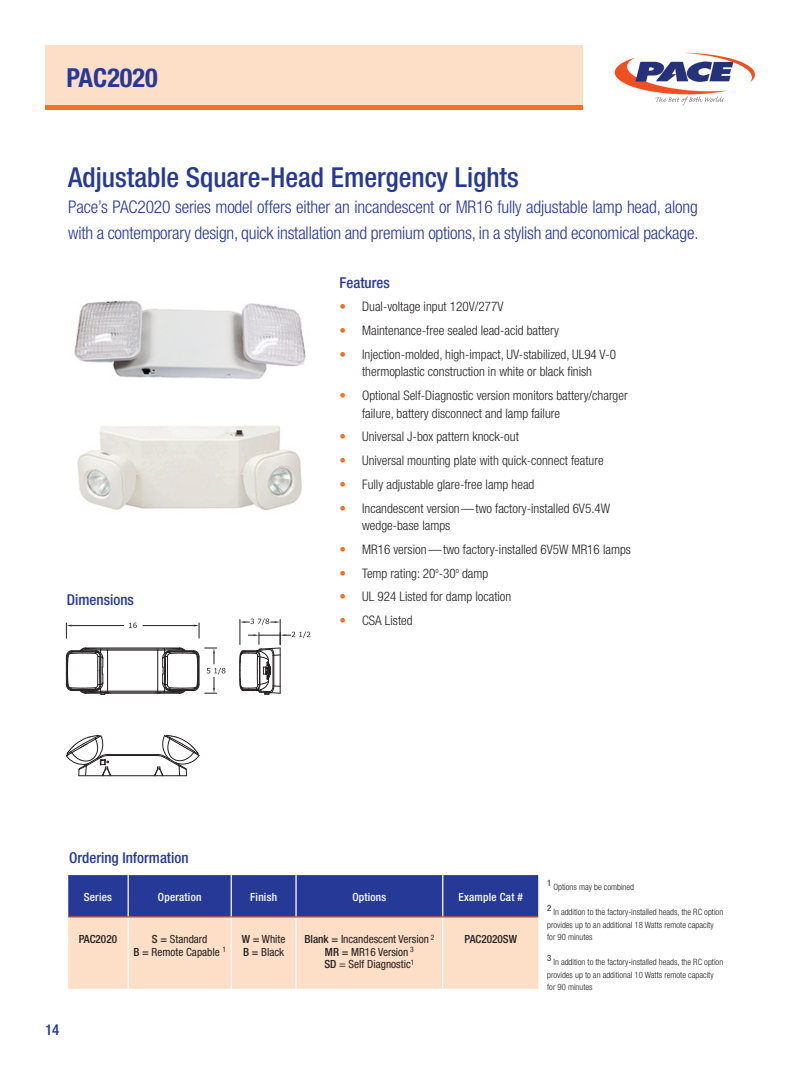
<style>
.page{position:relative;width:810px;height:1080px;background:#fff}
.page>*{position:absolute;margin:0;border:0;box-sizing:border-box;transform-origin:0 0}
.t1{font:500 condensed 27.5px "Helvetica Neue";color:#263996}
.t2{font:700 condensed 26.25px "Helvetica Neue";color:#263996}
.t3{font:300 condensed 17.5px/26.2px "Helvetica Neue";letter-spacing:-.01em;color:#263996}
.t4{font:500 condensed 15px "Helvetica Neue";color:#263996}
.t5{font:300 condensed 13.12px/17.5px "Helvetica Neue";color:#231f20}
.t6{font:condensed 11.25px "Helvetica Neue";color:#231f20}
.t7{font:500 condensed 11.25px "Helvetica Neue";letter-spacing:.02em;color:#fff}
.t8{font:500 condensed 11.25px "Helvetica Neue";color:#231f20}
.t9{font:300 condensed 8.75px/12.5px "Helvetica Neue";color:#231f20}
.s1{color:#f37124}
.s2{font-weight:500}
</style>
<div class="page">
<img style="left:77px;top:425px;width:225px;height:86px">
<img style="left:74px;top:300px;width:232px;height:80px">
<div style="left:45px;top:45px;width:538px;height:62px;background:#fddec7"></div>
<div style="left:45px;top:105px;width:538px;height:5px;background:#f37124"></div>
<img style="left:614px;top:52px;width:142px;height:54px">
<img style="left:693px;top:96px;width:30px;height:6px">
<svg style="left:68px;top:875px;width:470px;height:114px;background:#aea2b5"></svg>
<hr style="left:128px;top:875px;width:1px;height:41px;background:#fff">
<hr style="left:231px;top:875px;width:1px;height:41px;background:#fff">
<hr style="left:295px;top:875px;width:2px;height:41px;background:#fff">
<hr style="left:442px;top:875px;width:1px;height:41px;background:#fff">
<hr style="left:128px;top:918px;width:1px;height:71px;background:#fff">
<hr style="left:231px;top:918px;width:1px;height:71px;background:#fff">
<hr style="left:295px;top:918px;width:2px;height:71px;background:#fff">
<hr style="left:442px;top:918px;width:1px;height:71px;background:#fff">
<hr style="left:68px;top:916px;width:60px;height:2px;background:#f37124">
<hr style="left:128px;top:916px;width:103px;height:2px;background:#f37124">
<hr style="left:231px;top:916px;width:65px;height:2px;background:#f37124">
<hr style="left:296px;top:916px;width:147px;height:2px;background:#f37124">
<hr style="left:443px;top:916px;width:95px;height:2px;background:#f37124">
<hr style="left:111px;top:693px;width:44px;height:1px;background:#231f20">
<hr style="left:108px;top:692px;width:50px;height:1px;background:#231f20">
<hr style="left:108px;top:691px;width:50px;height:1px;background:#231f20">
<hr style="left:108px;top:650px;width:50px;height:1px;background:#231f20">
<hr style="left:108px;top:649px;width:50px;height:1px;background:#231f20">
<hr style="left:86px;top:648px;width:94px;height:1px;background:#231f20">
<hr style="left:79px;top:776px;width:76px;height:1px;background:#231f20">
<hr style="left:155px;top:776px;width:32px;height:1px;background:#231f20">
<hr style="left:108px;top:755px;width:50px;height:1px;background:#231f20">
<hr style="left:108px;top:754px;width:50px;height:1px;background:#231f20">
<svg style="left:66px;top:735px;width:45px;height:41px"></svg>
<svg style="left:154px;top:735px;width:45px;height:41px"></svg>
<svg style="left:66px;top:648px;width:45px;height:47px"></svg>
<hr style="left:72px;top:625px;width:52px;height:1px;background:#231f20">
<hr style="left:143px;top:625px;width:51px;height:1px;background:#231f20">
<svg style="left:66px;top:623px;width:6px;height:15px"></svg>
<svg style="left:194px;top:623px;width:6px;height:15px"></svg>
<svg style="left:129px;top:623px;width:8px;height:5px"></svg>
<svg style="left:155px;top:648px;width:70px;height:46px"></svg>
<svg style="left:240px;top:618px;width:70px;height:77px"></svg>
<p class="t2" style="left:66px;top:62px;width:93px">PAC2020</p>
<p class="t1" style="left:68px;top:161px;width:452px">Adjustable Square-Head Emergency Lights</p>
<p class="t3" style="left:68px;top:194px;width:632px">Pace’s PAC2020 series model offers either an incandescent or MR16 fully adjustable lamp head, along with a contemporary design, quick installation and premium options, in a stylish and economical package.</p>
<p class="t4" style="left:340px;top:273px;width:52px">Features</p>
<p class="t5" style="left:340px;top:298px;width:165px"><span class="s1">•</span> Dual-voltage input 120V/277V</p>
<p class="t5" style="left:340px;top:322px;width:221px"><span class="s1">•</span> Maintenance-free sealed lead-acid battery</p>
<p class="t5" style="left:340px;top:345px;width:278px;text-align:center"><span class="s1">•</span> Injection-molded, high-impact, UV-stabilized, UL94 V-0 thermoplastic construction in white or black finish</p>
<p class="t5" style="left:362px;top:387px;width:267px;text-indent:-22px"><span class="s1">•</span> Optional Self-Diagnostic version monitors battery/charger failure, battery disconnect and lamp failure</p>
<p class="t5" style="left:340px;top:428px;width:181px"><span class="s1">•</span> Universal J-box pattern knock-out</p>
<p class="t5" style="left:340px;top:452px;width:265px"><span class="s1">•</span> Universal mounting plate with quick-connect feature</p>
<p class="t5" style="left:340px;top:475px;width:196px"><span class="s1">•</span> Fully adjustable glare-free lamp head</p>
<p class="t5" style="left:362px;top:499px;width:250px;text-indent:-22px"><span class="s1">•</span> Incandescent version—two factory-installed 6V5.4W wedge-base lamps</p>
<p class="t5" style="left:340px;top:540px;width:293px"><span class="s1">•</span> MR16 version — two factory-installed 6V5W MR16 lamps</p>
<p class="t5" style="left:340px;top:564px;width:150px"><span class="s1">•</span> Temp rating: 20<sup>o</sup>-30<sup>o</sup> damp</p>
<p class="t5" style="left:340px;top:588px;width:173px"><span class="s1">•</span> UL 924 Listed for damp location</p>
<p class="t5" style="left:340px;top:612px;width:75px"><span class="s1">•</span> CSA Listed</p>
<p class="t4" style="left:67px;top:591px;width:69px">Dimensions</p>
<p class="t4" style="left:69px;top:849px;width:121px">Ordering Information</p>
<p class="t7" style="left:84px;top:891px;width:30px">Series</p>
<p class="t7" style="left:158px;top:891px;width:45px">Operation</p>
<p class="t7" style="left:250px;top:891px;width:28px">Finish</p>
<p class="t7" style="left:352px;top:891px;width:36px">Options</p>
<p class="t7" style="left:459px;top:891px;width:66px">Example Cat #</p>
<p class="t8" style="left:79px;top:933px;width:40px">PAC2020</p>
<p class="t6" style="left:152px;top:933px;width:57px"><span class="s2">S =</span> Standard</p>
<p class="t6" style="left:133px;top:945px;width:94px"><span class="s2">B =</span> Remote Capable <sup>1</sup></p>
<p class="t6" style="left:305px;top:933px;width:131px"><span class="s2">Blank =</span> Incandescent Version <sup>2</sup></p>
<p class="t6" style="left:325px;top:945px;width:90px"><span class="s2">MR =</span> MR16 Version <sup>3</sup></p>
<p class="t6" style="left:324px;top:958px;width:92px"><span class="s2">SD</span> = Self Diagnostic<sup>1</sup></p>
<p class="t8" style="left:464px;top:933px;width:54px">PAC2020SW</p>
<p class="t6" style="left:242px;top:933px;width:45px"><span class="s2">W =</span> White</p>
<p class="t6" style="left:243px;top:945px;width:43px"><span class="s2">B =</span> Black</p>
<p class="t4" style="left:45px;top:1021px;width:16px">14</p>
<p class="t9" style="left:547px;top:881px;width:88px"><sup>1</sup> Options may be combined</p>
<p class="t9" style="left:547px;top:906px;width:178px"><sup>2</sup> In addition to the factory-installed heads, the RC option provides up to an additional 18 Watts remote capacity for 90 minutes</p>
<p class="t9" style="left:547px;top:956px;width:178px"><sup>3</sup> In addition to the factory-installed heads, the RC option provides up to an additional 10 Watts remote capacity for 90 minutes</p>
</div>
